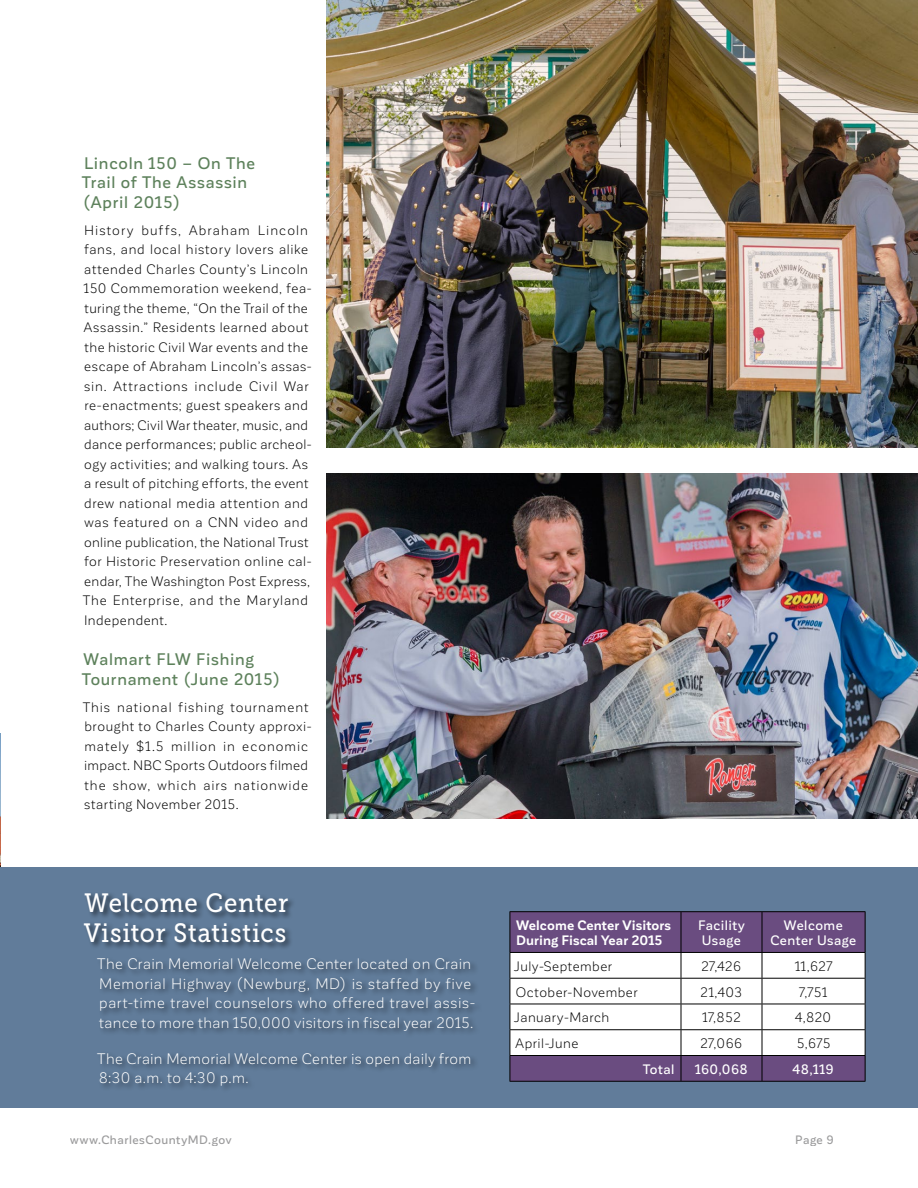
<style>
.page{position:relative;width:918px;height:1188px;background:#fff}
.page>*{position:absolute;margin:0;border:0;box-sizing:border-box;transform-origin:0 0}
.Article_Title_-_1_Co{font:26.4px/30px "Museo Slab 500";letter-spacing:.03em;color:#fff;scale:.91 1}
.Subheading_-_1_Col{font:500 16.5px/19.5px "Corporative Sans";letter-spacing:.045em;color:#5d815b}
.Article_Text_-_1_Col{font:15px/19.5px "Corporative Sans";letter-spacing:.035em;color:#fff}
.Article_Text_-_1_Col-2{font:13.5px/19.5px "Corporative Sans";letter-spacing:.045em;color:#000}
.Article_Text_-_1_Col-3{font:13.5px/19.5px "Corporative Sans";letter-spacing:.065em;color:#000}
.Table_Text{font:13.5px "Corporative Sans";letter-spacing:.035em;color:#000}
.Table_Text-2{font:500 13.5px/15px "Corporative Sans";letter-spacing:.035em;color:#fff}
.Table_Text-3{font:700 13.5px/15px "Corporative Sans";letter-spacing:.005em;color:#fff}
.t1{font:500 12px "Corporative Sans";letter-spacing:.045em;color:#9b9b9c}
</style>
<div class="page">
<img style="left:326px;top:473px;width:592px;height:346px">
<img style="left:326px;top:0;width:592px;height:447px">
<img style="left:0;top:733px;width:1px;height:134px">
<div style="left:0;top:867px;width:918px;height:241px;background:#617c9a"></div>
<div style="left:511px;top:912px;width:354px;height:40px;background:#6a4c80"></div>
<hr style="left:510px;top:911px;width:171px;height:1px;background:#000">
<hr style="left:510px;top:912px;width:1px;height:40px;background:#000">
<hr style="left:681px;top:911px;width:81px;height:1px;background:#000">
<hr style="left:681px;top:912px;width:1px;height:40px;background:#000">
<hr style="left:762px;top:911px;width:104px;height:1px;background:#000">
<hr style="left:762px;top:912px;width:1px;height:40px;background:#000">
<hr style="left:865px;top:912px;width:1px;height:40px;background:#000">
<svg style="left:510px;top:952px;width:356px;height:129px;background:#d5d0da"></svg>
<hr style="left:510px;top:1081px;width:171px;height:1px;background:#000">
<hr style="left:681px;top:1081px;width:81px;height:1px;background:#000">
<hr style="left:762px;top:1081px;width:104px;height:1px;background:#000">
<div style="left:83px;top:891px;width:399px;height:203px;background:#000;opacity:.6"></div>
<p class="Subheading_-_1_Col" style="left:82px;top:153px;width:174px">Lincoln 150 – On The<br>Trail of The Assassin (April 2015)</p>
<p class="Article_Text_-_1_Col-2" style="left:83px;top:220px;width:231px">History buffs, Abraham Lincoln fans, and local history lovers alike attended Charles County’s Lincoln 150 Commemoration weekend, fea&shy;turing the theme, “On the Trail of the Assassin.” Residents learned about the historic Civil War events and the escape of Abraham Lincoln’s assas&shy;sin. Attractions include Civil War re-enactments; guest speakers and authors; Civil War theater, music, and dance performances; public archeol&shy;ogy activities; and walking tours. As a result of pitching efforts, the event drew national media attention and was featured on a CNN video and online publication, the National Trust for Historic Preservation online cal&shy;endar, The Washington Post Express, The Enterprise, and the Maryland Independent.</p>
<p class="Subheading_-_1_Col" style="left:82px;top:650px;width:199px">Walmart FLW Fishing<br>Tournament (June 2015)</p>
<p class="Article_Text_-_1_Col-3" style="left:83px;top:697px;width:231px">This national fishing tournament brought to Charles County approxi&shy;mately $1.5 million in economic impact. NBC Sports Outdoors filmed the show, which airs nationwide starting November 2015.</p>
<p class="Article_Title_-_1_Co" style="left:84px;top:888px;width:226px">Welcome Center<br>Visitor Statistics</p>
<p class="Article_Text_-_1_Col" style="left:98px;top:954px;width:380px">The Crain Memorial Welcome Center located on Crain Memorial Highway (Newburg, MD) is staffed by five part-time travel counselors who offered travel assis&shy;tance to more than 150,000 visitors in fiscal year 2015.</p>
<p class="Article_Text_-_1_Col" style="left:98px;top:1049px;width:375px">The Crain Memorial Welcome Center is open daily from<br>8:30 a.m. to 4:30 p.m.</p>
<p class="Table_Text-3" style="left:516px;top:918px;width:156px">Welcome Center Visitors<br>During Fiscal Year 2015</p>
<p class="Table_Text-2" style="left:698px;top:918px;width:48px">Facility<br>Usage</p>
<p class="Table_Text-2" style="left:770px;top:918px;width:87px;text-align:center">Welcome<br>Center Usage</p>
<p class="Table_Text" style="left:514px;top:959px;width:99px">July-September</p>
<p class="Table_Text" style="left:701px;top:959px;width:42px">27,426</p>
<p class="Table_Text" style="left:795px;top:959px;width:39px">11,627</p>
<p class="Table_Text" style="left:516px;top:985px;width:123px">October-November</p>
<p class="Table_Text" style="left:700px;top:985px;width:44px">21,403</p>
<p class="Table_Text" style="left:800px;top:985px;width:29px">7,751</p>
<p class="Table_Text" style="left:514px;top:1011px;width:96px">January-March</p>
<p class="Table_Text" style="left:702px;top:1011px;width:40px">17,852</p>
<p class="Table_Text" style="left:795px;top:1011px;width:38px">4,820</p>
<p class="Table_Text" style="left:516px;top:1036px;width:64px">April-June</p>
<p class="Table_Text" style="left:700px;top:1036px;width:44px">27,066</p>
<p class="Table_Text" style="left:797px;top:1036px;width:35px">5,675</p>
<p class="Table_Text-2" style="left:643px;top:1062px;width:33px">Total</p>
<p class="Table_Text-2" style="left:695px;top:1062px;width:54px">160,068</p>
<p class="Table_Text-2" style="left:792px;top:1062px;width:43px">48,119</p>
<p class="t1" style="left:70px;top:1133px;width:163px">www.CharlesCountyMD.gov</p>
<p class="t1" style="left:795px;top:1133px;width:40px">Page 9</p>
</div>
